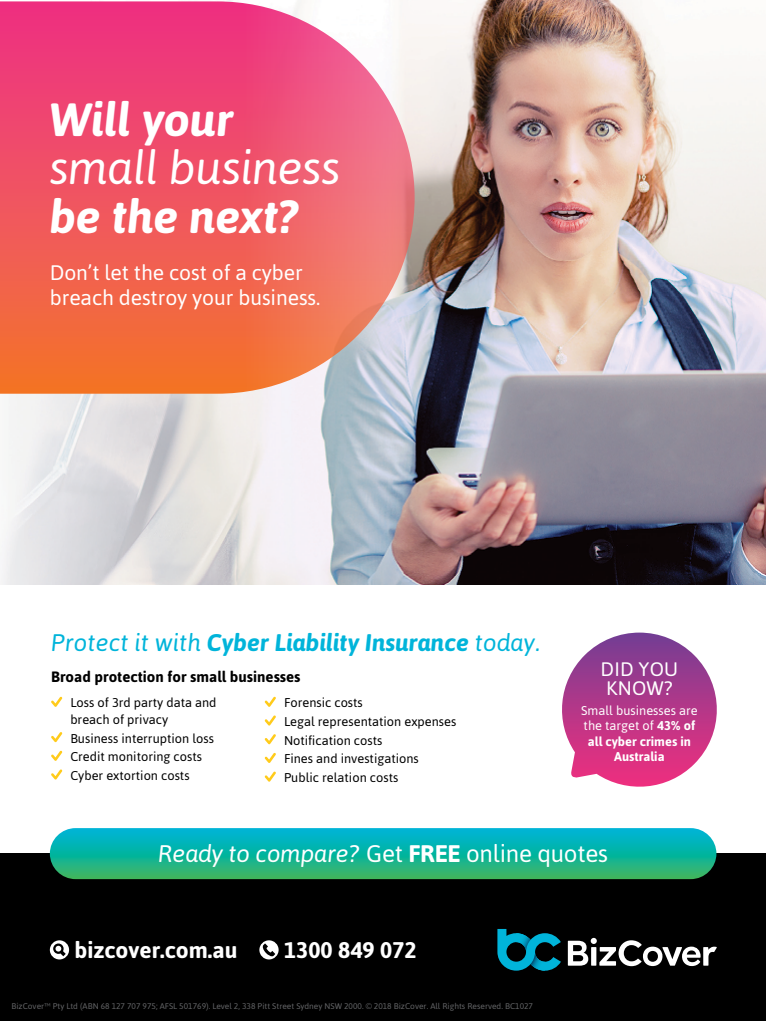
<style>
.page{position:relative;width:766px;height:1021px;background:#fff}
.page>*{position:absolute;margin:0;border:0;box-sizing:border-box;transform-origin:0 0}
.t1{font:italic 700 46.5px "Asap";letter-spacing:-.005em;color:#fff}
.t2{font:italic 46.5px "Asap";letter-spacing:-.015em;color:#fff}
.t3{font:italic 700 24px "Asap";color:#00b4da}
.t4{font:italic 24px "Asap";letter-spacing:-.01em;color:#fff}
.t5{font:700 22.6px "Asap";color:#fff}
.t6{font:21px/25.2px "Asap";letter-spacing:-.005em;color:#fff}
.t7{font:19.5px/19.5px "Asap";letter-spacing:.01em;color:#fff}
.t8{font:700 15px "Asap";color:#000}
.t9{font:12.7px/18.7px "Asap";color:#000}
.t10{font:700 12.7px/15.3px "Asap";color:#fff;text-align:center}
.t11{font:8.2px "Asap";color:#636466}
.s1{font-weight:400}
.s2{font-style:normal}
.s3{font-weight:700;font-style:normal}
</style>
<div class="page">
<img style="left:0;top:0;width:765px;height:1020px">
<h1 class="t1" style="left:50px;top:88px;width:185px">Will your</h1>
<h1 class="t2" style="left:50px;top:137px;width:292px">small business</h1>
<h1 class="t1" style="left:50px;top:186px;width:250px">be the next?</h1>
<h3 class="t6" style="left:50px;top:259px;width:272px">Don’t let the cost of a cyber breach destroy your business.</h3>
<h2 class="t3" style="left:51px;top:626px;width:490px"><span class="s1">Protect it with</span> Cyber Liability Insurance <span class="s1">today.</span></h2>
<p class="t8" style="left:51px;top:666px;width:251px">Broad protection for small businesses</p>
<p class="t9" style="left:70px;top:694px;width:148px;line-height:16.6px">Loss of 3rd party data and breach of privacy</p>
<p class="t9" style="left:70px;top:728px;width:145px">Business interruption loss<br>Credit monitoring costs<br>Cyber extortion costs</p>
<p class="t9" style="left:284px;top:693px;width:174px">Forensic costs<br>Legal representation expenses<br>Notification costs<br>Fines and investigations<br>Public relation costs</p>
<h3 class="t7" style="left:600px;top:658px;width:79px">DID YOU<br>KNOW?</h3>
<p class="t10" style="left:581px;top:702px;width:118px"><span class="s1">Small businesses are the target of</span> 43% of all cyber crimes in<br>Australia</p>
<h2 class="t4" style="left:158px;top:837px;width:451px">Ready to compare? <span class="s2">Get</span> <span class="s3">FREE</span> <span class="s2">online quotes</span></h2>
<h3 class="t5" style="left:74px;top:935px;width:164px">bizcover.com.au</h3>
<h3 class="t5" style="left:284px;top:935px;width:134px">1300 849 072</h3>
<p class="t11" style="left:11px;top:1001px;width:523px">BizCover™ Pty Ltd (ABN 68 127 707 975; AFSL 501769). Level 2, 338 Pitt Street Sydney NSW 2000. © 2018 BizCover. All Rights Reserved. BC1027</p>
</div>
